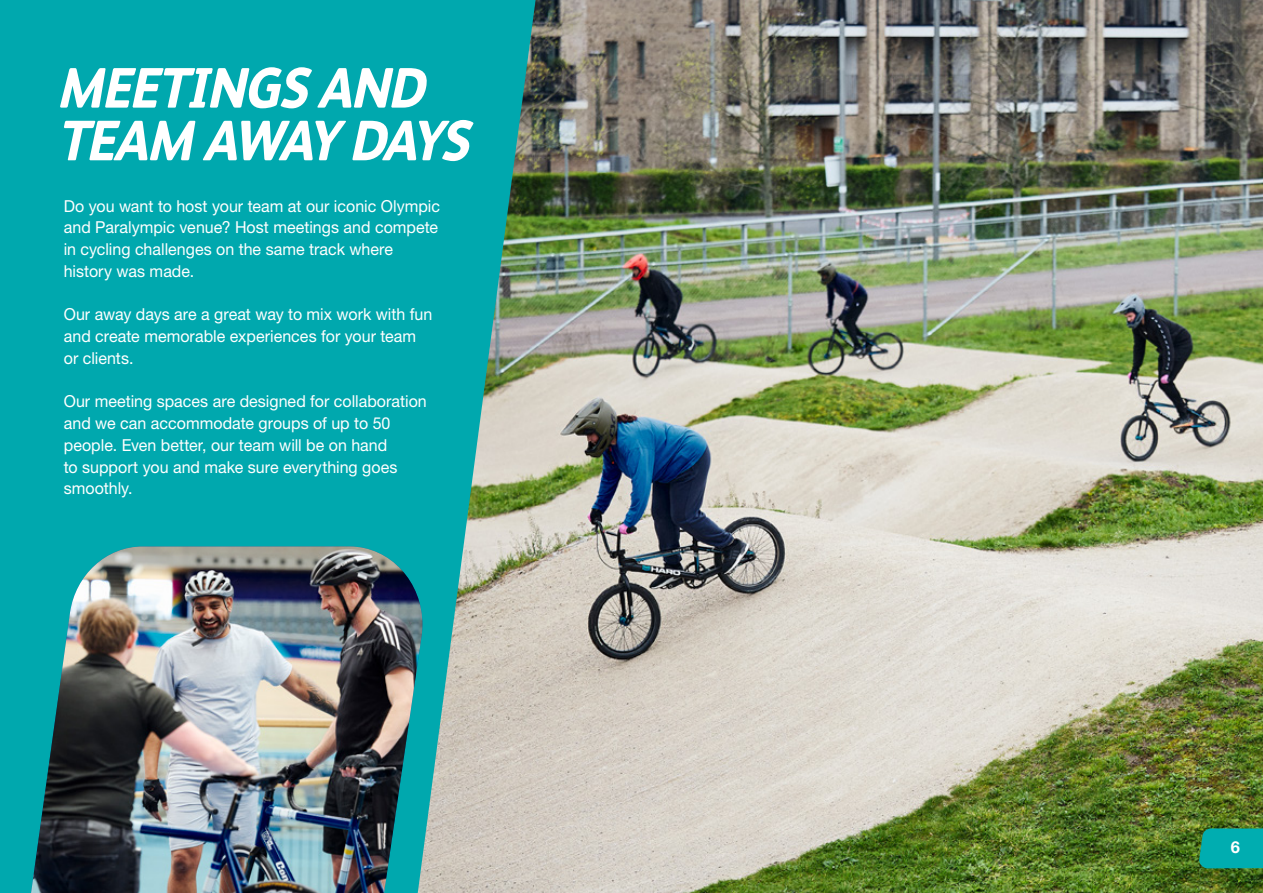
<style>
.page{position:relative;width:1263px;height:893px;background:#fff}
.page>*{position:absolute;margin:0;border:0;box-sizing:border-box;transform-origin:0 0}
.t1{font:italic 800 57px/52.7px "FS Albert";color:#fff;scale:.9 1}
.t2{font:16.5px/21.8px "Helvetica Neue LT Std";color:#fff}
.t3{font:700 16.5px "Helvetica Neue LT Pro";color:#fff}
</style>
<div class="page">
<img style="left:536px;top:0;width:727px;height:893px">
<svg style="left:0;top:0;width:536px;height:893px;fill:#00a8ae"></svg>
<div style="left:1199px;top:828px;width:64px;height:40px;background:#00adb0"></div>
<div style="left:0;top:200px;width:497px;height:268px;background:#00a8ae"></div>
<div style="left:0;top:546px;width:31px;height:347px;background:#00a8ae"></div>
<img style="left:31px;top:546px;width:392px;height:347px">
<h1 class="t1" style="left:56px;top:59px;width:478px">MEETINGSAND<br>TEAM AWAYDAYS</h1>
<p class="t2" style="left:64px;top:195px;width:378px">Do you want to host your team at our iconic Olympic and Paralympic venue? Host meetings and compete in cycling challenges on the same track where history was made.</p>
<p class="t2" style="left:64px;top:303px;width:370px">Our away days are a great way to mix work with fun and create memorable experiences for your team or clients.</p>
<p class="t2" style="left:64px;top:390px;width:364px">Our meeting spaces are designed for collaboration and we can accommodate groups of up to 50 people. Even better, our team will be on hand<br>to support you and make sure everything goes smoothly.</p>
<p class="t3" style="left:1231px;top:837px;width:11px">6</p>
</div>
